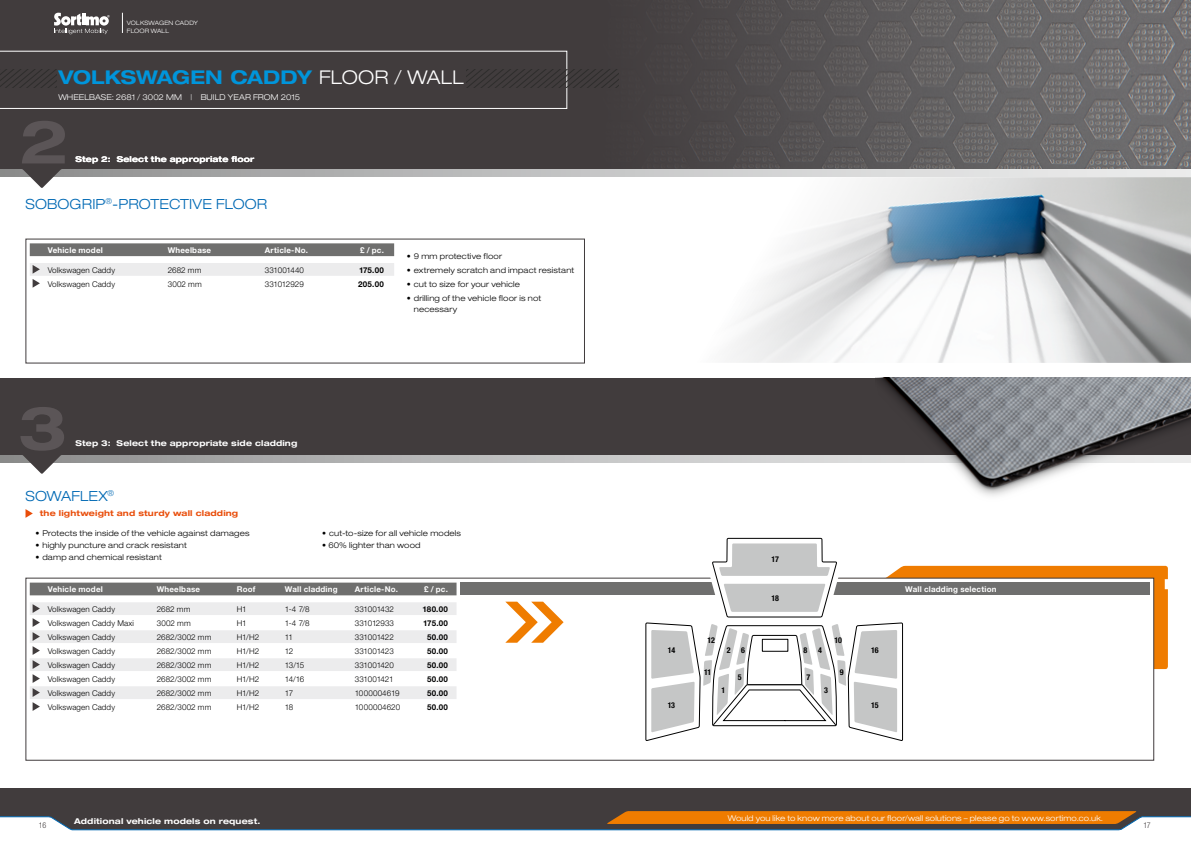
<style>
.page{position:relative;width:1191px;height:842px;background:#fff}
.page>*{position:absolute;margin:0;border:0;box-sizing:border-box;transform-origin:0 0}
.t1{font:700 expanded 60px "Helvetica Neue LT";color:#5b5557}
.t2{font:700 expanded 19px "Helvetica Neue LT";letter-spacing:-.015em;color:#0095db}
.t3{font:300 expanded 14px "Helvetica Neue LT";letter-spacing:.01em;color:#0069b4}
.t4{font:300 8px "Helvetica Neue LT";letter-spacing:.01em;color:#000}
.t5{font:300 expanded 8px/11px "Helvetica Neue LT";letter-spacing:.025em;color:#000}
.t6{font:300 expanded 8px "Helvetica Neue LT";letter-spacing:.01em;color:#fff}
.t7{font:700 8px "Helvetica Neue LT";letter-spacing:.02em;color:#fff}
.t8{font:700 expanded 8px "Helvetica Neue LT";letter-spacing:.02em;color:#fff}
.t9{font:700 8px "Helvetica Neue LT";letter-spacing:.035em;color:#000}
.t10{font:700 expanded 8px "Helvetica Neue LT";letter-spacing:.025em;color:#e94d0a}
.t11{font:300 8px "Helvetica Neue LT";letter-spacing:-.01em;color:#000}
.t12{font:300 8px "Helvetica Neue LT";letter-spacing:-.02em;color:#000}
.t13{font:700 condensed 8px "Helvetica Neue LT";letter-spacing:-.03em;color:#000}
.t14{font:300 8px "Helvetica Neue LT";letter-spacing:-.025em;color:#000}
.t15{font:300 condensed 8px "Helvetica Neue LT";color:#413c3d}
.t16{font:300 expanded 6px/7.6px "Helvetica Neue LT";letter-spacing:.025em;color:#fff}
.s1{font-weight:300;color:#fff}
</style>
<div class="page">
<svg style="left:72px;top:455px;width:803px;height:8px;background:#bababb"></svg>
<svg style="left:0;top:455px;width:72px;height:19px"></svg>
<div style="left:0;top:788px;width:1191px;height:54px;background:#413c3d"></div>
<svg style="left:619px;top:169px;width:572px;height:8px;background:#dbdcdc"></svg>
<div style="left:0;top:0;width:1191px;height:169px;background:#413c3d"></div>
<div style="left:0;top:378px;width:1191px;height:77px;background:#413c3d"></div>
<svg style="left:54px;top:13px;width:56px;height:21px"></svg>
<svg style="left:122px;top:13px;width:1px;height:20px"></svg>
<svg style="left:26px;top:509px;width:7px;height:9px"></svg>
<svg style="left:0;top:811px;width:1191px;height:31px"></svg>
<img style="left:728px;top:177px;width:463px;height:186px">
<img style="left:648px;top:0;width:543px;height:168px">
<img style="left:875px;top:378px;width:316px;height:118px">
<svg style="left:840px;top:566px;width:327px;height:103px;background:#ec8b22"></svg>
<div style="left:26px;top:578px;width:1128px;height:183px;background:#fff;border:1px solid #413c3d"></div>
<svg style="left:505px;top:602px;width:58px;height:41px"></svg>
<svg style="left:0;top:51px;width:619px;height:137px"></svg>
<div style="left:460px;top:583px;width:689px;height:12px;background:#6f6f6e"></div>
<div style="left:30px;top:243px;width:364px;height:13px;background:#6f6f6e"></div>
<div style="left:30px;top:263px;width:364px;height:13px;background:#ececed"></div>
<svg style="left:33px;top:265px;width:7px;height:23px"></svg>
<div style="left:30px;top:583px;width:426px;height:12px;background:#6f6f6e"></div>
<div style="left:30px;top:602px;width:426px;height:13px;background:#ececed"></div>
<div style="left:30px;top:630px;width:426px;height:13px;background:#ececed"></div>
<div style="left:30px;top:658px;width:426px;height:13px;background:#ececed"></div>
<div style="left:30px;top:686px;width:426px;height:13px;background:#ececed"></div>
<svg style="left:33px;top:604px;width:7px;height:107px"></svg>
<svg style="left:645px;top:537px;width:192px;height:224px"></svg>
<svg style="left:651px;top:630px;width:43px;height:102px"></svg>
<svg style="left:708px;top:543px;width:132px;height:69px"></svg>
<svg style="left:703px;top:622px;width:200px;height:119px"></svg>
<p class="t16" style="left:127px;top:19px;width:73px">VOLKSWAGEN CADDY<br>FLOOR WALL</p>
<h2 class="t2" style="left:58px;top:65px;width:407px">VOLKSWAGEN CADDY <span class="s1">FLOOR / WALL</span></h2>
<p class="t6" style="left:58px;top:92px;width:243px">WHEELBASE: 2681 / 3002 MM | BUILD YEAR FROM 2015</p>
<h1 class="t1" style="left:19px;top:104px;width:50px">2</h1>
<p class="t8" style="left:75px;top:154px;width:180px">Step 2: Select the appropriate floor</p>
<h3 class="t3" style="left:26px;top:195px;width:243px">SOBOGRIP<sup>®</sup>-PROTECTIVE FLOOR</h3>
<p class="t7" style="left:48px;top:245px;width:57px">Vehicle model</p>
<p class="t7" style="left:168px;top:245px;width:45px">Wheelbase</p>
<p class="t7" style="left:265px;top:245px;width:45px">Article-No.</p>
<p class="t7" style="left:360px;top:245px;width:25px">£ / pc.</p>
<p class="t4" style="left:48px;top:265px;width:69px">Volkswagen Caddy</p>
<p class="t4" style="left:168px;top:265px;width:35px">2682 mm</p>
<p class="t4" style="left:265px;top:265px;width:41px">331001440</p>
<p class="t9" style="left:359px;top:265px;width:26px">175.00</p>
<p class="t4" style="left:48px;top:279px;width:69px">Volkswagen Caddy</p>
<p class="t4" style="left:168px;top:279px;width:35px">3002 mm</p>
<p class="t11" style="left:265px;top:279px;width:40px">331012929</p>
<p class="t9" style="left:358px;top:279px;width:27px">205.00</p>
<p class="t5" style="left:407px;top:251px;width:97px">• 9 mm protective floor</p>
<p class="t5" style="left:407px;top:264px;width:169px">• extremely scratch and impact resistant</p>
<p class="t5" style="left:407px;top:278px;width:115px">• cut to size for your vehicle</p>
<p class="t5" style="left:414px;top:292px;width:129px;text-indent:-7px">• drilling of the vehicle floor is not necessary</p>
<h1 class="t1" style="left:18px;top:391px;width:50px">3</h1>
<p class="t8" style="left:75px;top:438px;width:223px">Step 3: Select the appropriate side cladding</p>
<h3 class="t3" style="left:26px;top:487px;width:90px">SOWAFLEX<sup>®</sup></h3>
<p class="t10" style="left:40px;top:508px;width:200px">the lightweight and sturdy wall cladding</p>
<p class="t5" style="left:35px;top:528px;width:216px">• Protects the inside of the vehicle against damages</p>
<p class="t5" style="left:35px;top:540px;width:153px">• highly puncture and crack resistant</p>
<p class="t5" style="left:35px;top:552px;width:128px">• damp and chemical resistant</p>
<p class="t5" style="left:322px;top:528px;width:140px">• cut-to-size for all vehicle models</p>
<p class="t5" style="left:322px;top:540px;width:100px">• 60% lighter than wood</p>
<p class="t7" style="left:48px;top:584px;width:57px">Vehicle model</p>
<p class="t7" style="left:157px;top:584px;width:45px">Wheelbase</p>
<p class="t7" style="left:237px;top:584px;width:20px">Roof</p>
<p class="t7" style="left:285px;top:584px;width:54px">Wall cladding</p>
<p class="t7" style="left:355px;top:584px;width:45px">Article-No.</p>
<p class="t7" style="left:424px;top:584px;width:25px">£ / pc.</p>
<p class="t4" style="left:48px;top:604px;width:69px">Volkswagen Caddy</p>
<p class="t4" style="left:157px;top:604px;width:35px">2682 mm</p>
<p class="t4" style="left:237px;top:604px;width:11px">H1</p>
<p class="t4" style="left:285px;top:604px;width:26px">1-4 7/8</p>
<p class="t11" style="left:355px;top:604px;width:41px">331001432</p>
<p class="t9" style="left:422px;top:604px;width:27px">180.00</p>
<p class="t4" style="left:48px;top:618px;width:88px">Volkswagen Caddy Maxi</p>
<p class="t4" style="left:157px;top:618px;width:35px">3002 mm</p>
<p class="t4" style="left:237px;top:618px;width:11px">H1</p>
<p class="t4" style="left:285px;top:618px;width:26px">1-4 7/8</p>
<p class="t11" style="left:355px;top:618px;width:41px">331012933</p>
<p class="t9" style="left:423px;top:618px;width:26px">175.00</p>
<p class="t4" style="left:48px;top:632px;width:69px">Volkswagen Caddy</p>
<p class="t4" style="left:157px;top:632px;width:56px">2682/3002 mm</p>
<p class="t4" style="left:237px;top:632px;width:24px">H1/H2</p>
<p class="t4" style="left:285px;top:632px;width:10px">11</p>
<p class="t12" style="left:355px;top:632px;width:40px">331001422</p>
<p class="t9" style="left:427px;top:632px;width:22px">50.00</p>
<p class="t4" style="left:48px;top:646px;width:69px">Volkswagen Caddy</p>
<p class="t4" style="left:157px;top:646px;width:56px">2682/3002 mm</p>
<p class="t4" style="left:237px;top:646px;width:24px">H1/H2</p>
<p class="t4" style="left:285px;top:646px;width:10px">12</p>
<p class="t12" style="left:355px;top:646px;width:40px">331001423</p>
<p class="t9" style="left:427px;top:646px;width:22px">50.00</p>
<p class="t4" style="left:48px;top:660px;width:69px">Volkswagen Caddy</p>
<p class="t4" style="left:157px;top:660px;width:56px">2682/3002 mm</p>
<p class="t4" style="left:237px;top:660px;width:24px">H1/H2</p>
<p class="t4" style="left:285px;top:660px;width:21px">13/15</p>
<p class="t12" style="left:355px;top:660px;width:40px">331001420</p>
<p class="t9" style="left:427px;top:660px;width:22px">50.00</p>
<p class="t4" style="left:48px;top:674px;width:69px">Volkswagen Caddy</p>
<p class="t4" style="left:157px;top:674px;width:56px">2682/3002 mm</p>
<p class="t4" style="left:237px;top:674px;width:24px">H1/H2</p>
<p class="t4" style="left:285px;top:674px;width:21px">14/16</p>
<p class="t14" style="left:355px;top:674px;width:40px">331001421</p>
<p class="t9" style="left:427px;top:674px;width:22px">50.00</p>
<p class="t4" style="left:48px;top:688px;width:69px">Volkswagen Caddy</p>
<p class="t4" style="left:157px;top:688px;width:56px">2682/3002 mm</p>
<p class="t4" style="left:237px;top:688px;width:24px">H1/H2</p>
<p class="t4" style="left:285px;top:688px;width:10px">17</p>
<p class="t4" style="left:355px;top:688px;width:46px">1000004619</p>
<p class="t9" style="left:427px;top:688px;width:22px">50.00</p>
<p class="t4" style="left:48px;top:702px;width:69px">Volkswagen Caddy</p>
<p class="t4" style="left:157px;top:702px;width:56px">2682/3002 mm</p>
<p class="t4" style="left:237px;top:702px;width:24px">H1/H2</p>
<p class="t4" style="left:285px;top:702px;width:10px">18</p>
<p class="t4" style="left:355px;top:702px;width:47px">1000004620</p>
<p class="t9" style="left:427px;top:702px;width:22px">50.00</p>
<p class="t13" style="left:771px;top:555px;width:9px">17</p>
<p class="t13" style="left:667px;top:645px;width:9px">14</p>
<p class="t13" style="left:771px;top:593px;width:9px">18</p>
<p class="t13" style="left:707px;top:635px;width:9px">12</p>
<p class="t13" style="left:834px;top:635px;width:9px">10</p>
<p class="t13" style="left:704px;top:667px;width:9px">11</p>
<p class="t13" style="left:839px;top:667px;width:5px">9</p>
<p class="t13" style="left:727px;top:645px;width:5px">2</p>
<p class="t13" style="left:741px;top:645px;width:5px">6</p>
<p class="t13" style="left:803px;top:645px;width:5px">8</p>
<p class="t13" style="left:738px;top:672px;width:5px">5</p>
<p class="t13" style="left:818px;top:645px;width:5px">4</p>
<p class="t13" style="left:871px;top:645px;width:9px">16</p>
<p class="t13" style="left:806px;top:672px;width:5px">7</p>
<p class="t13" style="left:721px;top:685px;width:5px">1</p>
<p class="t13" style="left:824px;top:685px;width:5px">3</p>
<p class="t13" style="left:667px;top:700px;width:9px">13</p>
<p class="t13" style="left:871px;top:700px;width:9px">15</p>
<p class="t7" style="left:905px;top:584px;width:93px">Wall cladding selection</p>
<p class="t6" style="left:728px;top:813px;width:377px">Would you like to know more about our floor/wall solutions – please go to www.sortimo.co.uk.</p>
<p class="t8" style="left:74px;top:816px;width:188px">Additional vehicle models on request.</p>
<p class="t15" style="left:39px;top:821px;width:9px">16</p>
<p class="t15" style="left:1143px;top:821px;width:9px">17</p>
</div>
